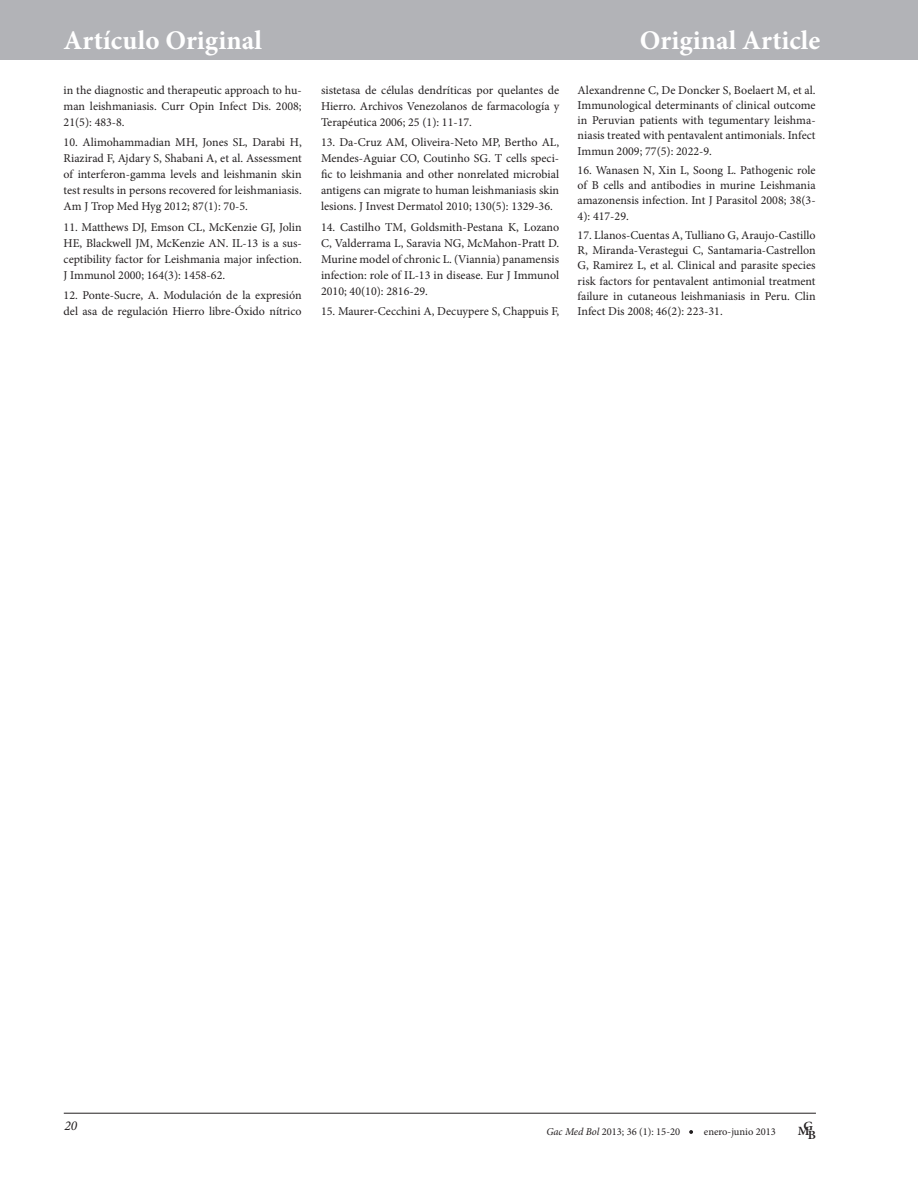
<style>
.page{position:relative;width:918px;height:1188px;background:#fff}
.page>*{position:absolute;margin:0;border:0;box-sizing:border-box;transform-origin:0 0}
.t1{font:700 27px "Minion Pro";color:#fff}
.t2{font:italic 13.5px "Minion Pro";color:#231f20}
.t3{font:600 12.6px "Minion Pro";color:#231f20;scale:1.05 1}
.t4{font:12px/16px "Minion Pro";color:#231f20;text-align:justify}
.t5{font:10.5px "Minion Pro";color:#231f20}
.s1{font-style:italic}
</style>
<div class="page">
<div style="left:0;top:0;width:918px;height:60px;background:#b2b3b7"></div>
<hr style="left:64px;top:1113px;width:752px;height:1px;background:#231f20">
<svg style="left:689px;top:1130px;width:4px;height:4px"></svg>
<h1 class="t1" style="left:64px;top:21px;width:200px">Artículo Original</h1>
<h1 class="t1" style="left:640px;top:21px;width:182px">Original Article</h1>
<p class="t4" style="left:64px;top:82px;width:240px">in the diagnostic and therapeutic approach to hu&shy;man leishmaniasis. Curr Opin Infect Dis. 2008; 21(5): 483-8.</p>
<p class="t4" style="left:64px;top:134px;width:240px">10. Alimohammadian MH, Jones SL, Darabi H, Riazirad F, Ajdary S, Shabani A, et al. Assessment of interferon-gamma levels and leishmanin skin test results in persons recovered for leishmaniasis.<br>Am J Trop Med Hyg 2012; 87(1): 70-5.</p>
<p class="t4" style="left:64px;top:219px;width:240px">11. Matthews DJ, Emson CL, McKenzie GJ, Jolin HE, Blackwell JM, McKenzie AN. IL-13 is a sus&shy;ceptibility factor for Leishmania major infection.<br>J Immunol 2000; 164(3): 1458-62.</p>
<p class="t4" style="left:64px;top:287px;width:240px">12. Ponte-Sucre, A. Modulación de la expresión del asa de regulación Hierro libre-Óxido nítrico</p>
<p class="t4" style="left:321px;top:82px;width:240px">sistetasa de células dendríticas por quelantes de Hierro. Archivos Venezolanos de farmacología y Terapéutica 2006; 25 (1): 11-17.</p>
<p class="t4" style="left:321px;top:134px;width:240px">13. Da-Cruz AM, Oliveira-Neto MP, Bertho AL, Mendes-Aguiar CO, Coutinho SG. T cells speci&shy;fic to leishmania and other nonrelated microbial antigens can migrate to human leishmaniasis skin lesions. J Invest Dermatol 2010; 130(5): 1329-36.</p>
<p class="t4" style="left:321px;top:219px;width:240px">14. Castilho TM, Goldsmith-Pestana K, Lozano C, Valderrama L, Saravia NG, McMahon-Pratt D.<br>Murine model of chronic L. (Viannia) panamensis infection: role of IL-13 in disease. Eur J Immunol 2010; 40(10): 2816-29.</p>
<p class="t4" style="left:321px;top:303px;width:240px">15. Maurer-Cecchini A, Decuypere S, Chappuis F,</p>
<p class="t4" style="left:578px;top:82px;width:239px;line-height:15.1px">Alexandrenne C, De Doncker S, Boelaert M, et al.<br>Immunological determinants of clinical outcome in Peruvian patients with tegumentary leishma&shy;niasis treated with pentavalent antimonials. Infect Immun 2009; 77(5): 2022-9.</p>
<p class="t4" style="left:578px;top:163px;width:239px;line-height:15.1px">16. Wanasen N, Xin L, Soong L. Pathogenic role of B cells and antibodies in murine Leishmania amazonensis infection. Int J Parasitol 2008; 38(3- 4): 417-29.</p>
<p class="t4" style="left:578px;top:228px;width:239px;line-height:15.1px">17. Llanos-Cuentas A, Tulliano G, Araujo-Castillo R, Miranda-Verastegui C, Santamaria-Castrellon G, Ramirez L, et al. Clinical and parasite species risk factors for pentavalent antimonial treatment failure in cutaneous leishmaniasis in Peru. Clin Infect Dis 2008; 46(2): 223-31.</p>
<p class="t2" style="left:64px;top:1116px;width:14px">20</p>
<p class="t3" style="left:798px;top:1120px;width:16px">MG</p>
<p class="t5" style="left:546px;top:1124px;width:135px"><span class="s1">Gac Med Bol</span> 2013; 36 (1): 15-20</p>
<p class="t5" style="left:704px;top:1124px;width:74px">enero-junio 2013</p>
<p class="t3" style="left:808px;top:1127px;width:9px">B</p>
</div>
